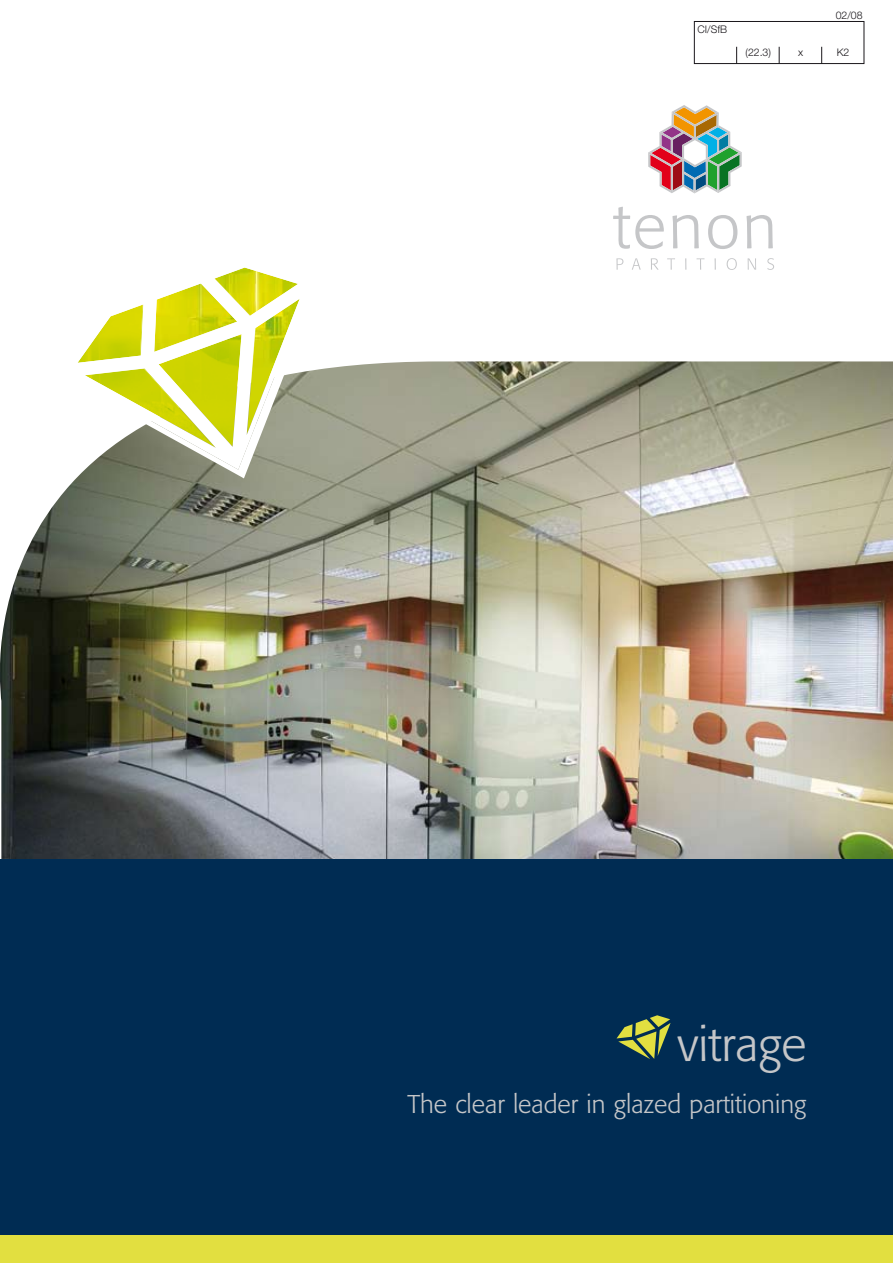
<style>
.page{position:relative;width:893px;height:1263px;background:#fff}
.page>*{position:absolute;margin:0;border:0;box-sizing:border-box;transform-origin:0 0}
.t1{font:300 48px "Formata";color:#c5c6c8}
.t2{font:300 25.5px "Formata";color:#c5c6c8}
.t3{font:300 10.5px "Helvetica Neue";color:#1a171b}
</style>
<div class="page">
<img style="left:0;top:361px;width:893px;height:498px">
<div style="left:0;top:859px;width:893px;height:403px;background:#002c53"></div>
<svg style="left:613px;top:207px;width:51px;height:42px"></svg>
<svg style="left:672px;top:215px;width:27px;height:33px"></svg>
<svg style="left:708px;top:215px;width:30px;height:34px"></svg>
<svg style="left:746px;top:215px;width:27px;height:33px"></svg>
<svg style="left:616px;top:258px;width:7px;height:12px"></svg>
<svg style="left:632px;top:258px;width:9px;height:12px"></svg>
<svg style="left:651px;top:258px;width:8px;height:12px"></svg>
<svg style="left:667px;top:258px;width:8px;height:12px"></svg>
<svg style="left:685px;top:258px;width:1px;height:12px"></svg>
<svg style="left:696px;top:258px;width:8px;height:12px"></svg>
<svg style="left:715px;top:258px;width:1px;height:12px"></svg>
<svg style="left:727px;top:258px;width:10px;height:12px"></svg>
<svg style="left:748px;top:258px;width:8px;height:12px"></svg>
<svg style="left:767px;top:258px;width:7px;height:12px"></svg>
<svg style="left:648px;top:105px;width:94px;height:88px"></svg>
<hr style="left:671px;top:166px;width:2px;height:26px;background:#c5c6c8">
<svg style="left:616px;top:1015px;width:55px;height:44px"></svg>
<div style="left:0;top:1236px;width:893px;height:27px;background:#e2df40"></div>
<svg style="left:65px;top:361px;width:257px;height:117px;fill:#9da08b"></svg>
<svg style="left:70px;top:267px;width:236px;height:203px"></svg>
<div style="left:694px;top:21px;width:170px;height:43px;border:1px solid #1a171b"></div>
<svg style="left:736px;top:47px;width:1px;height:17px"></svg>
<svg style="left:779px;top:47px;width:1px;height:17px"></svg>
<svg style="left:821px;top:47px;width:1px;height:17px"></svg>
<p class="t3" style="left:698px;top:23px;width:31px">CI/SfB</p>
<p class="t3" style="left:836px;top:9px;width:28px">02/08</p>
<p class="t3" style="left:745px;top:45px;width:27px">(22.3)</p>
<p class="t3" style="left:798px;top:45px;width:7px">x</p>
<p class="t3" style="left:837px;top:45px;width:14px">K2</p>
<h1 class="t1" style="left:677px;top:1016px;width:131px">vitrage</h1>
<p class="t2" style="left:407px;top:1089px;width:401px">The clear leader in glazed partitioning</p>
</div>
